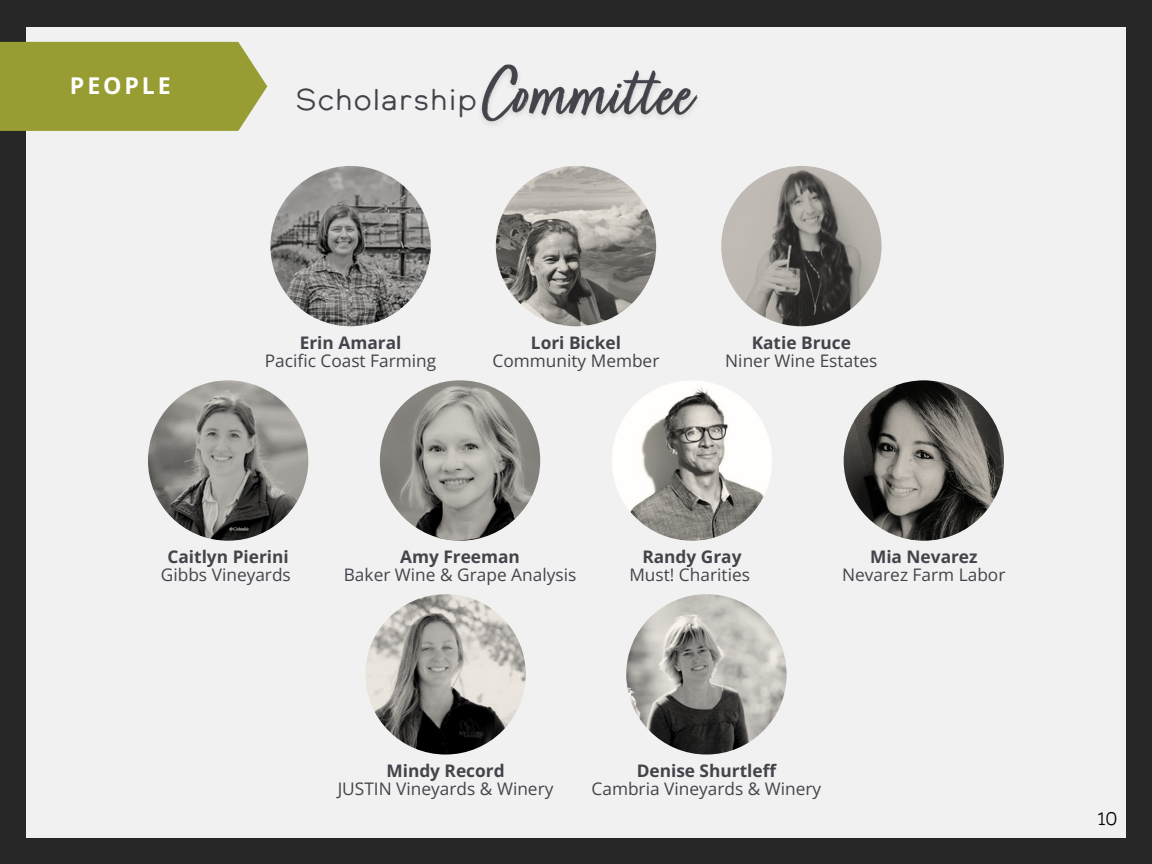
<style>
.page{position:relative;width:1152px;height:864px;background:#272727}
.page>*{position:absolute;margin:0;border:0;box-sizing:border-box;transform-origin:0 0}
.t1{font:30px "Calder LC";color:#43444b}
.t2{font:700 23.1px "Open Sans";letter-spacing:.125em;color:#fff}
.t3{font:18px "Calder LC";color:#000}
.t4{font:17.25px "Open Sans";color:#43444b}
.t5{font:700 17.25px "Open Sans";color:#43444b}
</style>
<div class="page">
<div style="left:26px;top:27px;width:1100px;height:810px;background:#f1f1f1"></div>
<div style="left:0;top:42px;width:267px;height:89px;background:#979d33"></div>
<img style="left:481px;top:64px;width:217px;height:60px">
<img style="left:270px;top:166px;width:161px;height:160px;border-radius:50%">
<img style="left:496px;top:166px;width:160px;height:160px;border-radius:50%">
<img style="left:721px;top:166px;width:161px;height:160px;border-radius:50%">
<img style="left:148px;top:380px;width:160px;height:161px;border-radius:50%">
<img style="left:380px;top:380px;width:160px;height:161px;border-radius:50%">
<img style="left:612px;top:380px;width:160px;height:161px;border-radius:50%">
<img style="left:844px;top:380px;width:160px;height:161px;border-radius:50%">
<img style="left:365px;top:594px;width:161px;height:161px;border-radius:50%">
<img style="left:626px;top:594px;width:161px;height:161px;border-radius:50%">
<p class="t2" style="left:70px;top:69px;width:102px">PEOPLE</p>
<p class="t1" style="left:295px;top:87px;width:184px">Scholarship</p>
<p class="t5" style="left:300px;top:331px;width:103px">Erin Amaral</p>
<p class="t4" style="left:265px;top:349px;width:173px">Pacific Coast Farming</p>
<p class="t5" style="left:531px;top:331px;width:92px">Lori Bickel</p>
<p class="t4" style="left:493px;top:349px;width:168px">Community Member</p>
<p class="t5" style="left:752px;top:331px;width:101px">Katie Bruce</p>
<p class="t4" style="left:725px;top:349px;width:154px">Niner Wine Estates</p>
<p class="t5" style="left:167px;top:545px;width:123px">Caitlyn Pierini</p>
<p class="t4" style="left:161px;top:563px;width:132px">Gibbs Vineyards</p>
<p class="t5" style="left:400px;top:545px;width:121px">Amy Freeman</p>
<p class="t4" style="left:344px;top:563px;width:234px">Baker Wine &amp; Grape Analysis</p>
<p class="t5" style="left:642px;top:545px;width:101px">Randy Gray</p>
<p class="t4" style="left:629px;top:563px;width:122px">Must! Charities</p>
<p class="t5" style="left:870px;top:545px;width:109px">Mia Nevarez</p>
<p class="t4" style="left:842px;top:563px;width:165px">Nevarez Farm Labor</p>
<p class="t5" style="left:386px;top:758px;width:120px">Mindy Record</p>
<p class="t4" style="left:338px;top:776px;width:217px">JUSTIN Vineyards &amp; Winery</p>
<p class="t5" style="left:637px;top:758px;width:141px">Denise Shurtleff</p>
<p class="t4" style="left:592px;top:776px;width:231px">Cambria Vineyards &amp; Winery</p>
<p class="t3" style="left:1098px;top:810px;width:22px">10</p>
</div>
